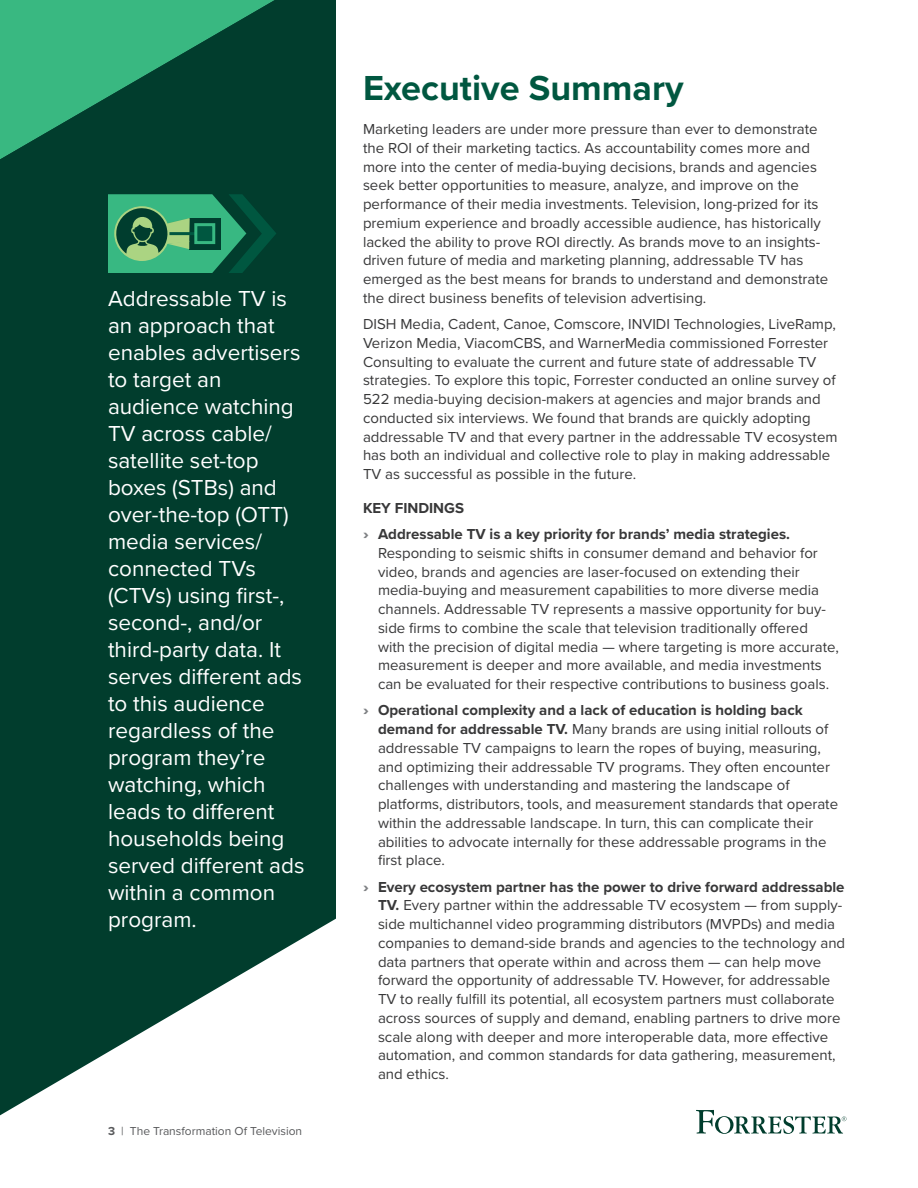
<style>
.page{position:relative;width:918px;height:1188px;background:#fff}
.page>*{position:absolute;margin:0;border:0;box-sizing:border-box;transform-origin:0 0}
.t1{font:700 36px "Proxima Nova";color:#005740}
.t2{font:22.5px/27px "Proxima Nova";color:#fff}
.t3{font:15px/18.8px "Proxima Nova";color:#383839}
.t4{font:700 15px/26.2px "Proxima Nova";color:#383839}
.t5{font:12px "Proxima Nova";color:#58595b}
.s1{font-weight:700}
.s2{font-weight:900;color:#808285}
</style>
<div class="page">
<svg style="left:0;top:0;width:336px;height:1115px;background:#1b5142"></svg>
<svg style="left:0;top:0;width:274px;height:159px;background:#1d7a57"></svg>
<svg style="left:696px;top:1110px;width:150px;height:24px"></svg>
<svg style="left:108px;top:194px;width:168px;height:79px;background:#2b865e"></svg>
<hr style="left:169px;top:232px;width:35px;height:3px;background:#005740">
<div style="left:194px;top:223px;width:21px;height:21px;background:#005740;border:3px solid #38b882"></div>
<p class="t2" style="left:108px;top:284px;width:198px">Addressable TV is an approach that enables advertisers to target an audience watching<br>TV across cable/ satellite set-top boxes (STBs) and over-the-top (OTT) media services/ connected TVs (CTVs) using first-, second-, and/or third-party data. It serves different ads to this audience regardless of the program they’re watching, which leads to different households being served different ads within a common program.</p>
<p class="t5" style="left:108px;top:1122px;width:196px"><span class="s1">3</span> | The Transformation Of Television</p>
<h1 class="t1" style="left:363px;top:62px;width:322px">Executive Summary</h1>
<p class="t3" style="left:363px;top:119px;width:467px">Marketing leaders are under more pressure than ever to demonstrate the ROI of their marketing tactics. As accountability comes more and more into the center of media-buying decisions, brands and agencies seek better opportunities to measure, analyze, and improve on the performance of their media investments. Television, long-prized for its premium experience and broadly accessible audience, has historically lacked the ability to prove ROI directly. As brands move to an insights&shy;driven future of media and marketing planning, addressable TV has emerged as the best means for brands to understand and demonstrate the direct business benefits of television advertising.</p>
<p class="t3" style="left:363px;top:314px;width:476px">DISH Media, Cadent, Canoe, Comscore, INVIDI Technologies, LiveRamp, Verizon Media, ViacomCBS, and WarnerMedia commissioned Forrester Consulting to evaluate the current and future state of addressable TV strategies. To explore this topic, Forrester conducted an online survey of 522 media-buying decision-makers at agencies and major brands and conducted six interviews. We found that brands are quickly adopting addressable TV and that every partner in the addressable TV ecosystem has both an individual and collective role to play in making addressable TV as successful as possible in the future.</p>
<p class="t4" style="left:363px;top:494px;width:429px">KEY FINDINGS<br><span class="s2">›</span> Addressable TV is a key priority for brands’ media strategies.</p>
<p class="t3" style="left:378px;top:543px;width:462px">Responding to seismic shifts in consumer demand and behavior for video, brands and agencies are laser-focused on extending their media-buying and measurement capabilities to more diverse media channels. Addressable TV represents a massive opportunity for buy&shy;side firms to combine the scale that television traditionally offered with the precision of digital media — where targeting is more accurate, measurement is deeper and more available, and media investments can be evaluated for their respective contributions to business goals.</p>
<p class="t3" style="left:378px;top:700px;width:462px;text-indent:-15px"><span class="s2">›</span> <span class="s1">Operational complexity and a lack of education is holding back demand for addressable TV.</span> Many brands are using initial rollouts of addressable TV campaigns to learn the ropes of buying, measuring, and optimizing their addressable TV programs. They often encounter challenges with understanding and mastering the landscape of platforms, distributors, tools, and measurement standards that operate within the addressable landscape. In turn, this can complicate their abilities to advocate internally for these addressable programs in the first place.</p>
<p class="t3" style="left:378px;top:877px;width:469px;text-indent:-15px"><span class="s2">›</span> <span class="s1">Every ecosystem partner has the power to drive forward addressable TV.</span> Every partner within the addressable TV ecosystem — from supply&shy;side multichannel video programming distributors (MVPDs) and media companies to demand-side brands and agencies to the technology and data partners that operate within and across them — can help move forward the opportunity of addressable TV. However, for addressable TV to really fulfill its potential, all ecosystem partners must collaborate across sources of supply and demand, enabling partners to drive more scale along with deeper and more interoperable data, more effective automation, and common standards for data gathering, measurement, and ethics.</p>
</div>
